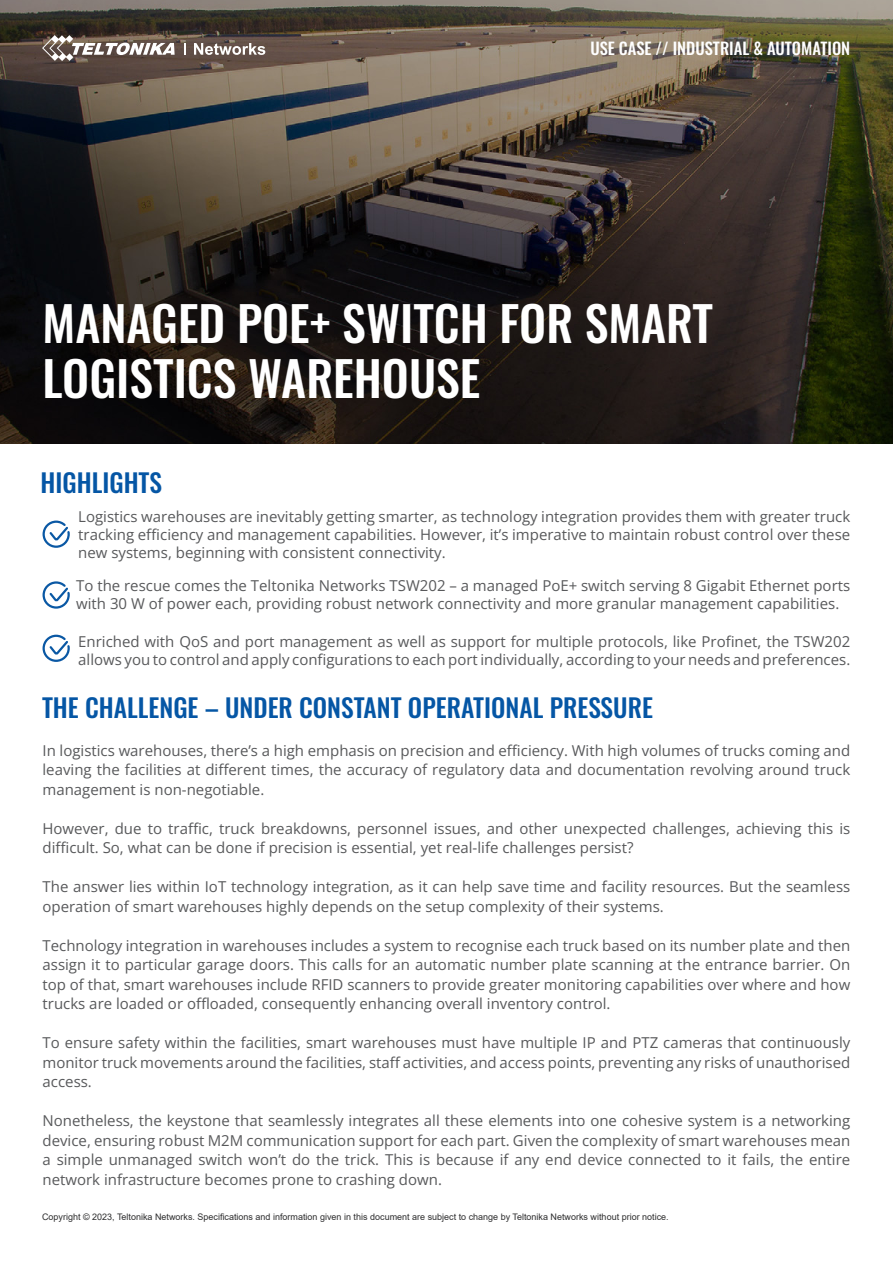
<style>
.page{position:relative;width:893px;height:1263px;background:#fff}
.page>*{position:absolute;margin:0;border:0;box-sizing:border-box;transform-origin:0 0}
.t1{font:48px/55.5px "Oswald";color:#fff}
.t2{font:25.5px "Oswald";color:#0556a5}
.t3{font:16.5px "Oswald";color:#fff}
.t4{font:15px/19.5px "Open Sans";color:#58595b;text-align:justify}
.t5{font:9px "Arial";color:#2e2e2f}
</style>
<div class="page">
<img style="left:0;top:0;width:893px;height:443px">
<svg style="left:42px;top:35px;width:133px;height:26px"></svg>
<svg style="left:184px;top:43px;width:2px;height:12px"></svg>
<svg style="left:194px;top:43px;width:71px;height:12px"></svg>
<svg style="left:42px;top:520px;width:28px;height:28px"></svg>
<svg style="left:42px;top:581px;width:28px;height:28px"></svg>
<svg style="left:42px;top:634px;width:28px;height:28px"></svg>
<p class="t3" style="left:590px;top:34px;width:261px">USE CASE // INDUSTRIAL &amp; AUTOMATION</p>
<h1 class="t1" style="left:43px;top:291px;width:672px">MANAGED POE+ SWITCH FOR SMART<br>LOGISTICS WAREHOUSE</h1>
<h2 class="t2" style="left:41px;top:460px;width:123px">HIGHLIGHTS</h2>
<p class="t4" style="left:78px;top:507px;width:774px;line-height:18px">Logistics warehouses are inevitably getting smarter, as technology integration provides them with greater truck tracking efficiency and management capabilities. However, it’s imperative to maintain robust control over these new systems, beginning with consistent connectivity.</p>
<p class="t4" style="left:76px;top:576px;width:776px;line-height:18px">To the rescue comes the Teltonika Networks TSW202 – a managed PoE+ switch serving 8 Gigabit Ethernet ports with 30 W of power each, providing robust network connectivity and more granular management capabilities.</p>
<p class="t4" style="left:78px;top:632px;width:774px;line-height:18px">Enriched with QoS and port management as well as support for multiple protocols, like Profinet, the TSW202 allows you to control and apply configurations to each port individually, according to your needs and preferences.</p>
<h2 class="t2" style="left:42px;top:685px;width:612px">THE CHALLENGE – UNDER CONSTANT OPERATIONAL PRESSURE</h2>
<p class="t4" style="left:43px;top:740px;width:809px">In logistics warehouses, there’s a high emphasis on precision and efficiency. With high volumes of trucks coming and leaving the facilities at different times, the accuracy of regulatory data and documentation revolving around truck management is non-negotiable.</p>
<p class="t4" style="left:43px;top:818px;width:809px">However, due to traffic, truck breakdowns, personnel issues, and other unexpected challenges, achieving this is difficult. So, what can be done if precision is essential, yet real-life challenges persist?</p>
<p class="t4" style="left:43px;top:876px;width:809px">The answer lies within IoT technology integration, as it can help save time and facility resources. But the seamless operation of smart warehouses highly depends on the setup complexity of their systems.</p>
<p class="t4" style="left:43px;top:935px;width:809px">Technology integration in warehouses includes a system to recognise each truck based on its number plate and then assign it to particular garage doors. This calls for an automatic number plate scanning at the entrance barrier. On top of that, smart warehouses include RFID scanners to provide greater monitoring capabilities over where and how trucks are loaded or offloaded, consequently enhancing overall inventory control.</p>
<p class="t4" style="left:43px;top:1032px;width:809px">To ensure safety within the facilities, smart warehouses must have multiple IP and PTZ cameras that continuously monitor truck movements around the facilities, staff activities, and access points, preventing any risks of unauthorised access.</p>
<p class="t4" style="left:43px;top:1110px;width:809px">Nonetheless, the keystone that seamlessly integrates all these elements into one cohesive system is a networking device, ensuring robust M2M communication support for each part. Given the complexity of smart warehouses mean a simple unmanaged switch won’t do the trick. This is because if any end device connected to it fails, the entire network infrastructure becomes prone to crashing down.</p>
<p class="t5" style="left:42px;top:1211px;width:628px">Copyright © 2023, Teltonika Networks. Specifications and information given in this document are subject to change by Teltonika Networks without prior notice.</p>
</div>
